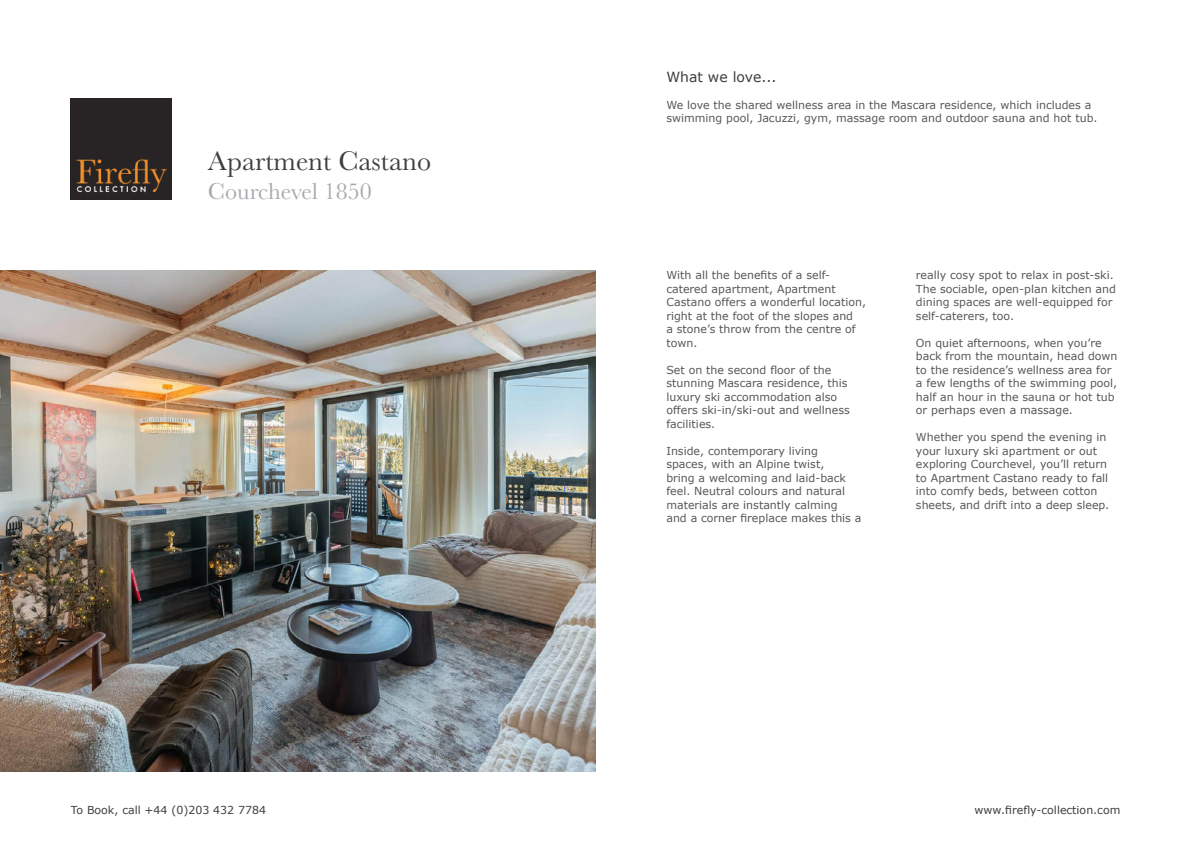
<style>
.page{position:relative;width:1191px;height:842px;background:#fff}
.page>*{position:absolute;margin:0;border:0;box-sizing:border-box;transform-origin:0 0}
.t1{font:28px "Baskerville";color:#3e3e3f}
.t2{font:24px "Baskerville";color:#a8a9ad}
.t3{font:14px "Verdana";color:#3e3e3f}
.t4{font:11px/13.5px "Verdana";color:#57585a}
.t5{font:11px "Verdana";color:#3e3e3f}
</style>
<div class="page">
<img style="left:71px;top:99px;width:101px;height:101px">
<img style="left:0;top:271px;width:595px;height:500px">
<p class="t1" style="left:208px;top:143px;width:225px">Apartment Castano</p>
<p class="t2" style="left:208px;top:176px;width:165px">Courchevel 1850</p>
<p class="t5" style="left:71px;top:802px;width:197px">To Book, call +44 (0)203 432 7784</p>
<p class="t3" style="left:666px;top:68px;width:112px">What we love...</p>
<p class="t4" style="left:666px;top:98px;width:432px">We love the shared wellness area in the Mascara residence, which includes a swimming pool, Jacuzzi, gym, massage room and outdoor sauna and hot tub.</p>
<p class="t4" style="left:666px;top:269px;width:201px">With all the benefits of a self&shy;catered apartment, Apartment<br>Castano offers a wonderful location, right at the foot of the slopes and<br>a stone’s throw from the centre of town.</p>
<p class="t4" style="left:666px;top:363px;width:185px">Set on the second floor of the stunning Mascara residence, this luxury ski accommodation also offers ski-in/ski-out and wellness facilities.</p>
<p class="t4" style="left:666px;top:444px;width:197px">Inside, contemporary living spaces, with an Alpine twist,<br>bring a welcoming and laid-back feel. Neutral colours and natural materials are instantly calming<br>and a corner fireplace makes this a</p>
<p class="t4" style="left:916px;top:269px;width:201px">really cosy spot to relax in post-ski.<br>The sociable, open-plan kitchen and dining spaces are well-equipped for self-caterers, too.</p>
<p class="t4" style="left:916px;top:336px;width:203px">On quiet afternoons, when you’re back from the mountain, head down to the residence’s wellness area for a few lengths of the swimming pool, half an hour in the sauna or hot tub or perhaps even a massage.</p>
<p class="t4" style="left:916px;top:431px;width:195px">Whether you spend the evening in your luxury ski apartment or out exploring Courchevel, you’ll return to Apartment Castano ready to fall into comfy beds, between cotton sheets, and drift into a deep sleep.</p>
<p class="t5" style="left:974px;top:802px;width:147px">www.firefly-collection.com</p>
</div>
